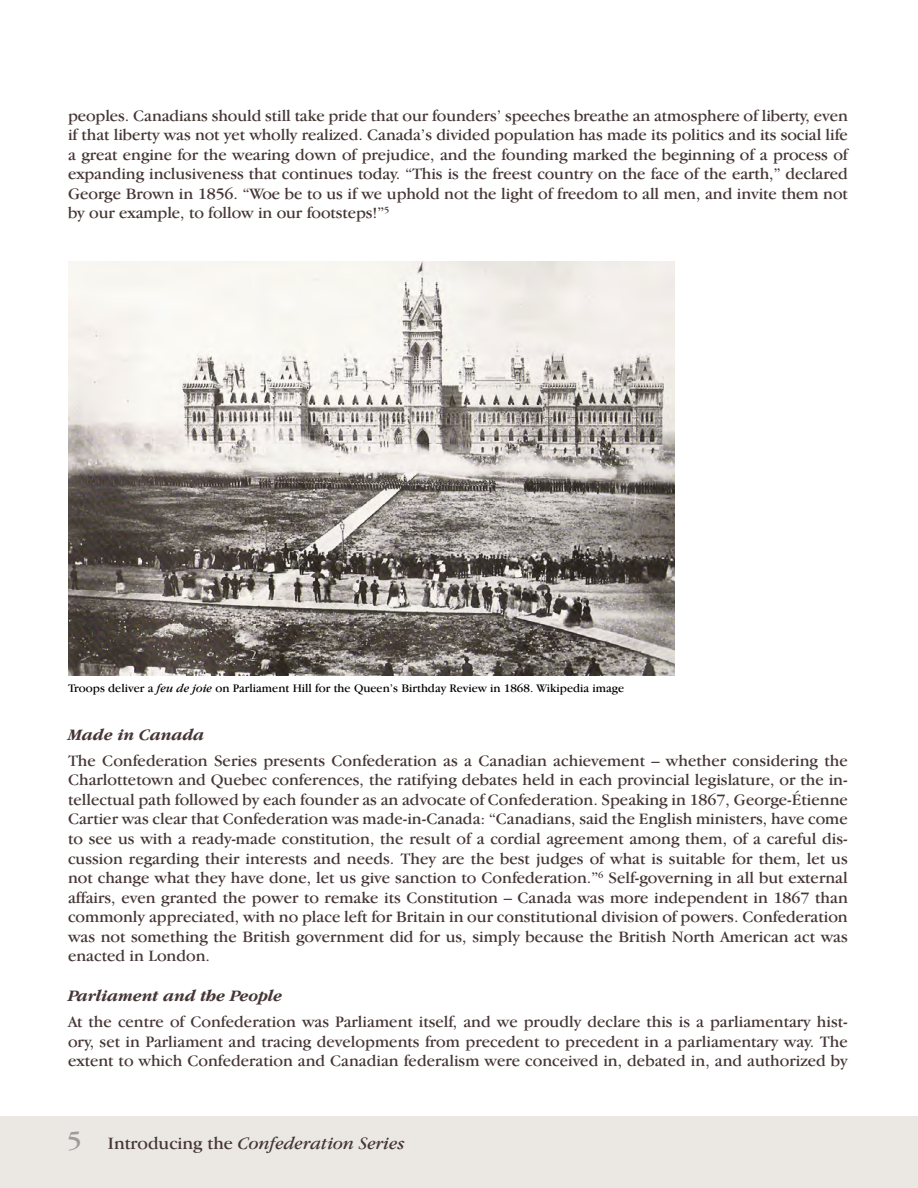
<style>
.page{position:relative;width:918px;height:1188px;background:#fff}
.page>*{position:absolute;margin:0;border:0;box-sizing:border-box;transform-origin:0 0}
.t1{font:italic 18px "Garamond IT Cby BT";color:#453635}
.t2{font:16.5px/19.5px "Garamond IT Cby BT";color:#453635;text-align:justify}
.t3{font:italic 700 16.5px "Garamond IT Cby BT";color:#453635}
.t4{font:12px "Garamond IT Cby BT";color:#000}
.s1{font-style:italic}
.s2{font-style:normal;font-size:27px;color:#9e9b9a}
.s3{font-style:normal}
</style>
<div class="page">
<div style="left:0;top:1117px;width:918px;height:71px;background:#ebe8e4"></div>
<img style="left:69px;top:261px;width:606px;height:414px">
<p class="t2" style="left:68px;top:105px;width:781px">peoples. Canadians should still take pride that our founders’ speeches breathe an atmosphere of liberty, even if that liberty was not yet wholly realized. Canada’s divided population has made its politics and its social life a great engine for the wearing down of prejudice, and the founding marked the beginning of a process of expanding inclusiveness that continues today. “This is the freest country on the face of the earth,” declared George Brown in 1856. “Woe be to us if we uphold not the light of freedom to all men, and invite them not by our example, to follow in our footsteps!”<sup>5</sup></p>
<p class="t4" style="left:68px;top:681px;width:558px">Troops deliver a <span class="s1">feu de joie</span> on Parliament Hill for the Queen’s Birthday Review in 1868. Wikipedia image</p>
<p class="t3" style="left:68px;top:724px;width:138px">Made in Canada</p>
<p class="t2" style="left:68px;top:751px;width:781px">The Confederation Series presents Confederation as a Canadian achievement – whether considering the Charlottetown and Quebec conferences, the ratifying debates held in each provincial legislature, or the in&shy;tellectual path followed by each founder as an advocate of Confederation. Speaking in 1867, George-Étienne Cartier was clear that Confederation was made-in-Canada: “Canadians, said the English ministers, have come to see us with a ready-made constitution, the result of a cordial agreement among them, of a careful dis&shy;cussion regarding their interests and needs. They are the best judges of what is suitable for them, let us not change what they have done, let us give sanction to Confederation.”<sup>6</sup> Self-governing in all but external affairs, even granted the power to remake its Constitution – Canada was more independent in 1867 than commonly appreciated, with no place left for Britain in our constitutional division of powers. Confederation was not something the British government did for us, simply because the British North American act was enacted in London.</p>
<p class="t3" style="left:68px;top:986px;width:216px">Parliament and the People</p>
<p class="t2" style="left:68px;top:1012px;width:781px">At the centre of Confederation was Parliament itself, and we proudly declare this is a parliamentary hist&shy;ory, set in Parliament and tracing developments from precedent to precedent in a parliamentary way. The extent to which Confederation and Canadian federalism were conceived in, debated in, and authorized by</p>
<p class="t1" style="left:67px;top:1132px;width:339px"><span class="s2">5</span> <span class="s3">Introducing the</span> Confederation Series</p>
</div>
